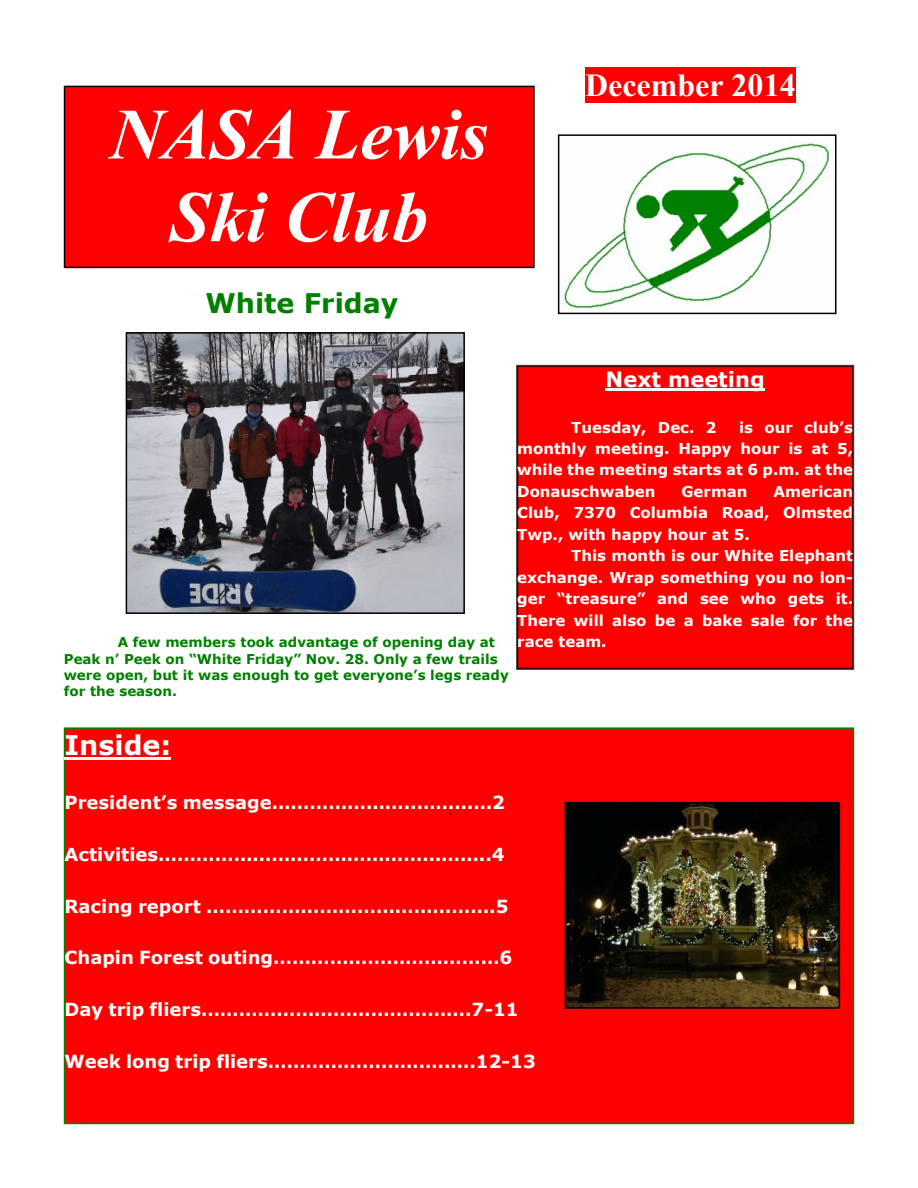
<style>
.page{position:relative;width:918px;height:1188px;background:#fff}
.page>*{position:absolute;margin:0;border:0;box-sizing:border-box;transform-origin:0 0}
.t1{font:italic 700 72px/82.8px "Times New Roman";color:#fff;text-align:center}
.t2{font:700 31.95px "Times New Roman";color:#fff}
.t3{font:700 27px "Verdana";color:#008000}
.t4{font:700 27px "Verdana";color:#fff}
.t5{font:700 21px "Verdana";color:#fff}
.t6{font:700 18px "Verdana";color:#fff}
.t7{font:700 15px/21.5px "Verdana";color:#fff;text-align:justify}
.t8{font:700 13.5px/16.4px "Verdana";color:#008000}
</style>
<div class="page">
<div style="left:517px;top:366px;width:336px;height:303px;background:#f00"></div>
<div style="left:516px;top:365px;width:338px;height:305px;border:2px solid #000"></div>
<hr style="left:606px;top:389px;width:159px;height:2px;background:#fff">
<div style="left:585px;top:67px;width:211px;height:36px;background:#f00"></div>
<div style="left:65px;top:86px;width:469px;height:181px;background:#f00"></div>
<div style="left:64px;top:86px;width:471px;height:182px;border:2px solid #000"></div>
<div style="left:65px;top:728px;width:788px;height:395px;background:#f00"></div>
<div style="left:64px;top:727px;width:790px;height:397px;border:2px solid #008000"></div>
<hr style="left:65px;top:757px;width:106px;height:3px;background:#fff">
<img style="left:564px;top:141px;width:266px;height:168px">
<div style="left:558px;top:134px;width:279px;height:180px;border:2px solid #000"></div>
<img style="left:129px;top:335px;width:333px;height:276px">
<div style="left:126px;top:332px;width:339px;height:282px;border:2px solid #000"></div>
<img style="left:568px;top:805px;width:269px;height:201px">
<div style="left:565px;top:802px;width:275px;height:207px;border:2px solid #000"></div>
<h1 class="t1" style="left:110px;top:100px;width:380px">NASA Lewis<br>Ski Club</h1>
<h3 class="t3" style="left:205px;top:292px;width:194px">White Friday</h3>
<h2 class="t2" style="left:585px;top:74px;width:212px">December 2014</h2>
<p class="t8" style="left:64px;top:635px;width:447px;text-indent:54px">A few members took advantage of opening day at Peak n’ Peek on “White Friday” Nov. 28. Only a few trails were open, but it was enough to get everyone’s legs ready for the season.</p>
<h3 class="t5" style="left:606px;top:371px;width:161px">Next meeting</h3>
<p class="t7" style="left:571px;top:418px;width:147px">Tuesday, Dec. 2</p>
<p class="t7" style="left:517px;top:418px;width:337px;text-indent:222px">is our club’s monthly meeting. Happy hour is at 5, while the meeting starts at 6 p.m. at the Donauschwaben</p>
<p class="t7" style="left:517px;top:482px;width:337px;text-indent:256px">American Club, 7370 Columbia Road, Olmsted Twp., with happy hour at 5.</p>
<p class="t7" style="left:517px;top:546px;width:337px;text-indent:54px">This month is our White Elephant exchange. Wrap something you no lon&shy;ger “treasure” and see who gets it.<br>There will also be a bake sale for the race team.</p>
<p class="t7" style="left:681px;top:482px;width:68px">German</p>
<h3 class="t4" style="left:65px;top:735px;width:108px">Inside:</h3>
<p class="t6" style="left:65px;top:795px;width:442px">President’s message…………………..…………2</p>
<p class="t6" style="left:65px;top:847px;width:442px">Activities……………………………………………..4</p>
<p class="t6" style="left:65px;top:899px;width:445px">Racing report ……………………………………….5</p>
<p class="t6" style="left:65px;top:951px;width:449px">Chapin Forest outing………………………………6</p>
<p class="t6" style="left:65px;top:1002px;width:456px">Day trip fliers…………………………………….7-11</p>
<p class="t6" style="left:65px;top:1054px;width:473px">Week long trip fliers………………………..….12-13</p>
</div>
